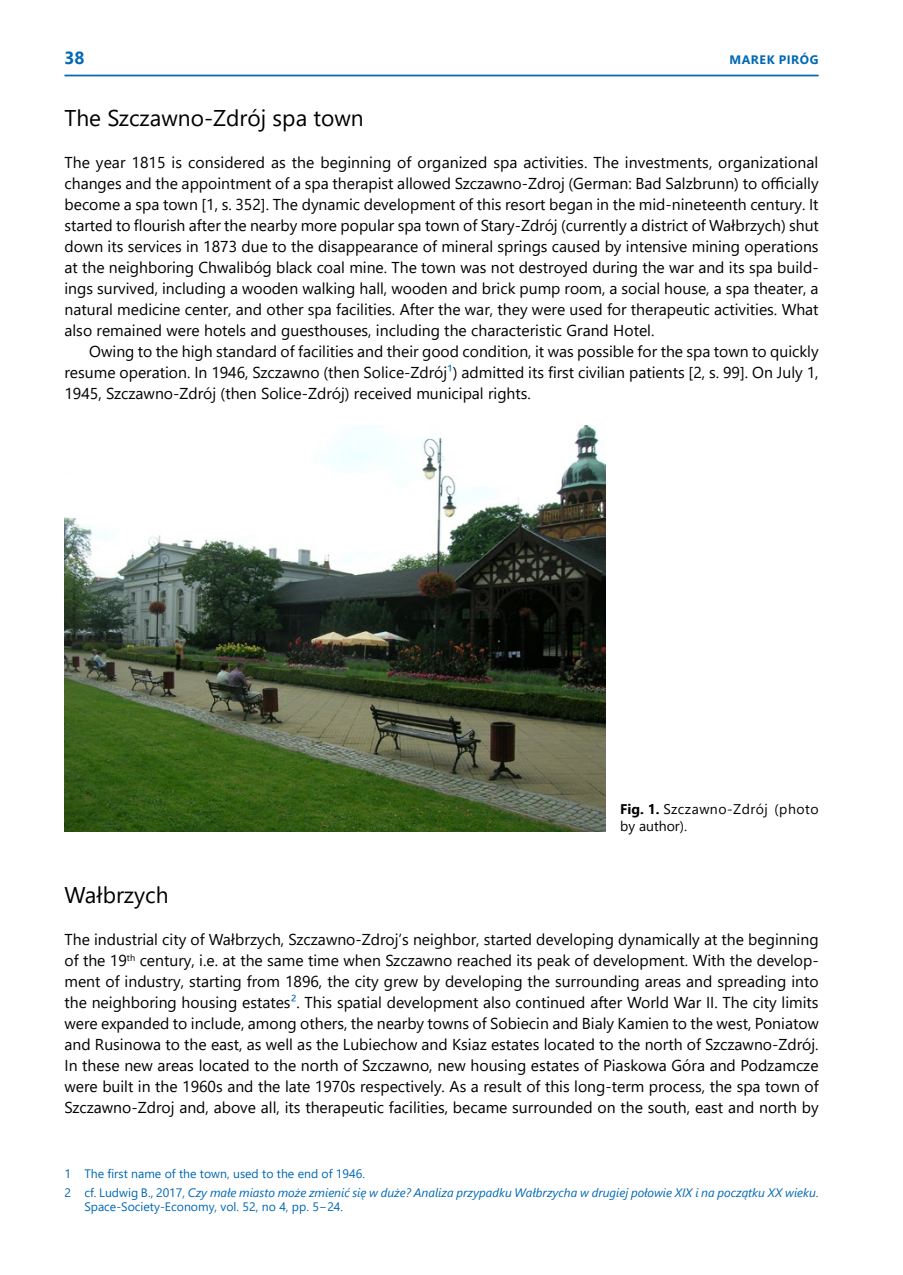
<style>
.page{position:relative;width:903px;height:1275px;background:#fff}
.page>*{position:absolute;margin:0;border:0;box-sizing:border-box;transform-origin:0 0}
.t1{font:22.75px "Segoe UI";color:#000}
.t2{font:700 17.5px "Segoe UI";color:#0068b4}
.t3{font:15.75px/21px "Segoe UI";color:#000;text-align:justify}
.t4{font:14px/17.5px "Segoe UI";letter-spacing:.035em;color:#000}
.t5{font:italic 12.25px/18.9px "Segoe UI";color:#0068b4}
.t6{font:12.25px "Segoe UI";color:#0068b4}
.t7{font:700 12.25px "Segoe UI";letter-spacing:.05em;color:#0068b4}
.s1{color:#0068b4}
.s2{font-weight:700}
.s3{font-style:normal}
</style>
<div class="page">
<hr style="left:64px;top:75px;width:755px;height:1px;background:#0068b4">
<img style="left:64px;top:426px;width:541px;height:405px">
<p class="t2" style="left:64px;top:42px;width:22px">38</p>
<p class="t7" style="left:729px;top:49px;width:91px">MAREK PIRÓG</p>
<h1 class="t1" style="left:64px;top:96px;width:301px">The Szczawno-Zdrój spa town</h1>
<p class="t3" style="left:64px;top:151px;width:756px">The year 1815 is considered as the beginning of organized spa activities. The investments, organizational changes and the appointment of a spa therapist allowed Szczawno-Zdroj (German: Bad Salzbrunn) to officially become a spa town [1, s. 352]. The dynamic development of this resort began in the mid-nineteenth century. It started to flourish after the nearby more popular spa town of Stary-Zdrój (currently a district of Wałbrzych) shut down its services in 1873 due to the disappearance of mineral springs caused by intensive mining operations at the neighboring Chwalibóg black coal mine. The town was not destroyed during the war and its spa build&shy;ings survived, including a wooden walking hall, wooden and brick pump room, a social house, a spa theater, a natural medicine center, and other spa facilities. After the war, they were used for therapeutic activities. What also remained were hotels and guesthouses, including the characteristic Grand Hotel.</p>
<p class="t3" style="left:64px;top:340px;width:756px;text-indent:25px">Owing to the high standard of facilities and their good condition, it was possible for the spa town to quickly resume operation. In 1946, Szczawno (then Solice-Zdrój<span class="s1">1</span>) admitted its first civilian patients [2, s. 99]. On July 1, 1945, Szczawno-Zdrój (then Solice-Zdrój) received municipal rights.</p>
<p class="t4" style="left:620px;top:799px;width:200px"><span class="s2">FIG. 1.</span> Szczawno-Zdrój (photo by author).</p>
<h1 class="t1" style="left:64px;top:873px;width:106px">Wałbrzych</h1>
<p class="t3" style="left:64px;top:928px;width:756px">The industrial city of Wałbrzych, Szczawno-Zdroj’s neighbor, started developing dynamically at the beginning of the 19<sup>th</sup> century, i.e. at the same time when Szczawno reached its peak of development. With the develop&shy;ment of industry, starting from 1896, the city grew by developing the surrounding areas and spreading into the neighboring housing estates<span class="s1">2</span>. This spatial development also continued after World War II. The city limits were expanded to include, among others, the nearby towns of Sobiecin and Bialy Kamien to the west, Poniatow and Rusinowa to the east, as well as the Lubiechow and Ksiaz estates located to the north of Szczawno-Zdrój.<br>In these new areas located to the north of Szczawno, new housing estates of Piaskowa Góra and Podzamcze were built in the 1960s and the late 1970s respectively. As a result of this long-term process, the spa town of Szczawno-Zdroj and, above all, its therapeutic facilities, became surrounded on the south, east and north by</p>
<p class="t5" style="left:64px;top:1162px;width:756px"><span class="s3">1 The first name of the town, used to the end of 1946.<br>2 cf. Ludwig B., 2017,</span> Czy małe miasto może zmienić się w duże? Analiza przypadku Wałbrzycha w drugiej połowie XIX i na początku XX wieku<span class="s3">.</span></p>
<p class="t6" style="left:84px;top:1194px;width:260px">Space-Society-Economy, vol. 52, no 4, pp. 5−24.</p>
</div>
